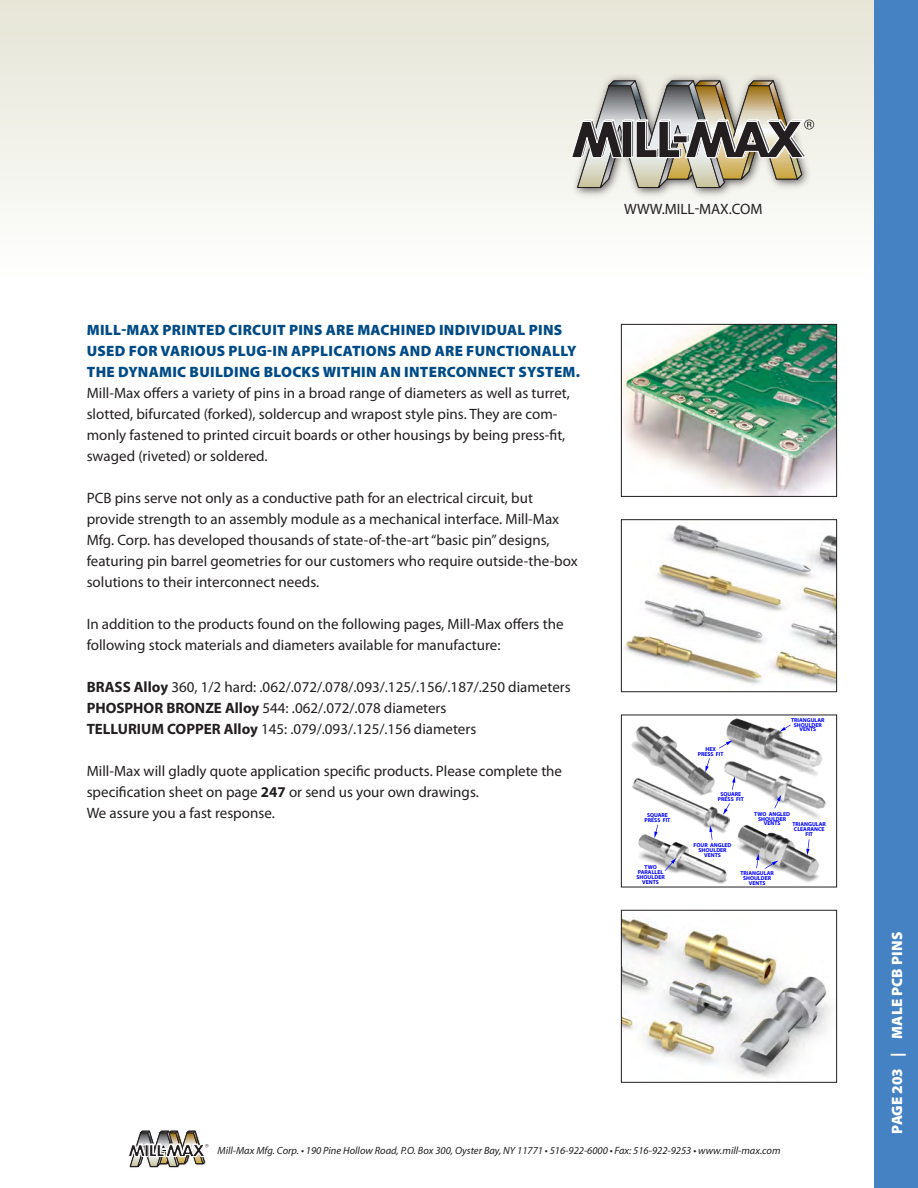
<style>
.page{position:relative;width:918px;height:1188px;background:#fff}
.page>*{position:absolute;margin:0;border:0;box-sizing:border-box;transform-origin:0 0}
.Text{font:15px/21px "Myriad Pro";color:#231f20}
.t1{font:900 15px "Myriad Pro";letter-spacing:.01em;color:#fff}
.t2{font:italic 10.5px "Myriad Pro";color:#231f20}
.t3{font:700 5.7px/4.8px "Myriad Pro";color:#00f;text-align:center}
.s1{font-weight:900;color:#004b87}
.s2{font-weight:700}
</style>
<div class="page">
<img style="left:129px;top:1130px;width:67px;height:38px">
<svg style="left:128px;top:1131px;width:80px;height:36px"></svg>
<div style="left:0;top:0;width:918px;height:284px;background:linear-gradient(to bottom,#e5e5d6,#fefefe)"></div>
<img style="left:568px;top:71px;width:248px;height:131px">
<svg style="left:571px;top:80px;width:243px;height:108px"></svg>
<div style="left:875px;top:0;width:43px;height:1188px;background:#4582c3"></div>
<img style="left:623px;top:326px;width:212px;height:169px">
<div style="left:621px;top:324px;width:216px;height:173px;border:1px solid #231f20"></div>
<img style="left:624px;top:524px;width:211px;height:162px">
<div style="left:621px;top:519px;width:216px;height:173px;border:1px solid #231f20"></div>
<img style="left:631px;top:726px;width:81px;height:51px">
<img style="left:719px;top:718px;width:103px;height:43px">
<img style="left:632px;top:777px;width:97px;height:56px">
<img style="left:722px;top:761px;width:104px;height:61px">
<img style="left:638px;top:834px;width:89px;height:50px">
<img style="left:730px;top:819px;width:91px;height:63px">
<svg style="left:705px;top:758px;width:5px;height:14px"></svg>
<svg style="left:719px;top:740px;width:13px;height:8px"></svg>
<svg style="left:732px;top:776px;width:3px;height:14px"></svg>
<svg style="left:723px;top:803px;width:7px;height:12px"></svg>
<svg style="left:774px;top:795px;width:7px;height:13px"></svg>
<svg style="left:780px;top:725px;width:11px;height:7px"></svg>
<svg style="left:806px;top:839px;width:4px;height:16px"></svg>
<svg style="left:756px;top:854px;width:3px;height:14px"></svg>
<svg style="left:765px;top:861px;width:13px;height:8px"></svg>
<svg style="left:709px;top:825px;width:4px;height:15px"></svg>
<svg style="left:654px;top:825px;width:4px;height:13px"></svg>
<svg style="left:665px;top:858px;width:11px;height:13px"></svg>
<div style="left:621px;top:715px;width:216px;height:172px;border:1px solid #231f20"></div>
<img style="left:623px;top:917px;width:208px;height:160px">
<div style="left:621px;top:910px;width:216px;height:173px;border:1px solid #231f20"></div>
<p class="Text" style="left:624px;top:199px;width:140px">WWW.MILL-MAX.COM</p>
<p class="Text" style="left:87px;top:319px;width:495px"><span class="s1">MILL-MAX PRINTED CIRCUIT PINS ARE MACHINED INDIVIDUAL PINS USED FOR VARIOUS PLUG-IN APPLICATIONS AND ARE FUNCTIONALLY THE DYNAMIC BUILDING BLOCKS WITHIN AN INTERCONNECT SYSTEM.<br></span>Mill-Max offers a variety of pins in a broad range of diameters as well as turret, slotted, bifurcated (forked), soldercup and wrapost style pins. They are com&shy;monly fastened to printed circuit boards or other housings by being press-fit, swaged (riveted) or soldered.</p>
<p class="Text" style="left:87px;top:487px;width:448px">PCB pins serve not only as a conductive path for an electrical circuit, but</p>
<p class="Text" style="left:87px;top:508px;width:493px">provide strength to an assembly module as a mechanical interface. Mill-Max Mfg. Corp. has developed thousands of state-of-the-art “basic pin” designs, featuring pin barrel geometries for our customers who require outside-the-box solutions to their interconnect needs.</p>
<p class="Text" style="left:87px;top:613px;width:478px">In addition to the products found on the following pages, Mill-Max offers the</p>
<p class="Text" style="left:87px;top:634px;width:415px">following stock materials and diameters available for manufacture:</p>
<p class="Text" style="left:87px;top:676px;width:486px"><span class="s2">BRASS Alloy</span> 360, 1/2 hard: .062/.072/.078/.093/.125/.156/.187/.250 diameters</p>
<p class="Text" style="left:87px;top:697px;width:361px"><span class="s2">PHOSPHOR BRONZE Alloy</span> 544: .062/.072/.078 diameters</p>
<p class="Text" style="left:87px;top:718px;width:391px"><span class="s2">TELLURIUM COPPER Alloy</span> 145: .079/.093/.125/.156 diameters</p>
<p class="Text" style="left:87px;top:760px;width:477px">Mill-Max will gladly quote application specific products. Please complete the</p>
<p class="Text" style="left:87px;top:781px;width:394px">specification sheet on page <span class="s2">247</span> or send us your own drawings.</p>
<p class="Text" style="left:87px;top:802px;width:190px">We assure you a fast response.</p>
<p class="t3" style="left:754px;top:811px;width:38px">TWO ANGLED<br>SHOULDER<br>VENTS</p>
<p class="t3" style="left:791px;top:717px;width:35px">TRIANGULAR<br>SHOULDER<br>VENTS</p>
<p class="t3" style="left:698px;top:746px;width:27px">HEX<br>PRESS FIT</p>
<p class="t3" style="left:718px;top:792px;width:27px">SQUARE<br>PRESS FIT</p>
<p class="t3" style="left:645px;top:812px;width:27px">SQUARE<br>PRESS FIT</p>
<p class="t3" style="left:792px;top:822px;width:35px">TRIANGULAR<br>CLEARANCE<br>FIT</p>
<p class="t3" style="left:637px;top:865px;width:30px">TWO<br>PARALLEL<br>SHOULDER<br>VENTS</p>
<p class="t3" style="left:694px;top:842px;width:40px">FOUR ANGLED<br>SHOULDER<br>VENTS</p>
<p class="t3" style="left:740px;top:871px;width:35px">TRIANGULAR<br>SHOULDER<br>VENTS</p>
<p class="t2" style="left:217px;top:1144px;width:565px">Mill-Max Mfg. Corp. • 190 Pine Hollow Road, P.O. Box 300, Oyster Bay, NY 11771 • 516-922-6000 • Fax: 516-922-9253 • www.mill-max.com</p>
<p class="t1" style="left:887px;top:1134px;width:203px;rotate:-90deg">PAGE 203 | MALE PCB PINS</p>
</div>
